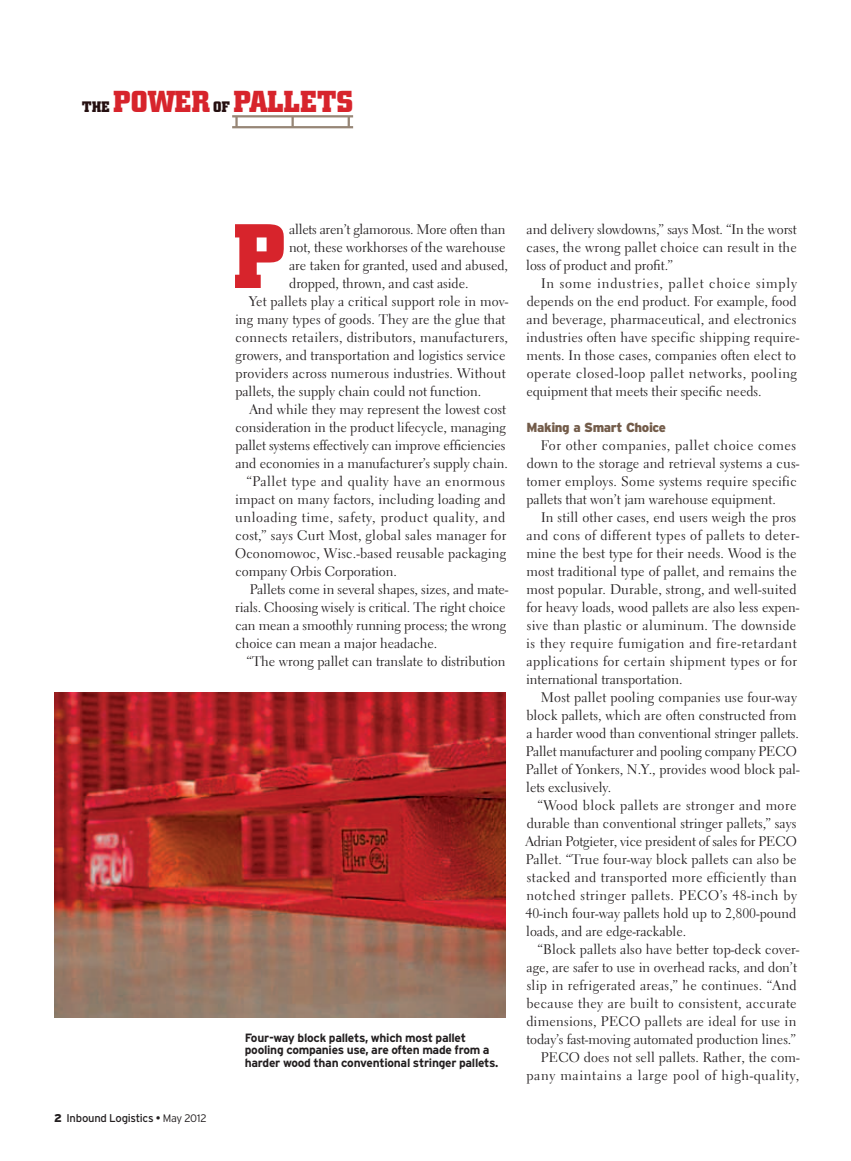
<style>
.page{position:relative;width:851px;height:1161px;background:#fff}
.page>*{position:absolute;margin:0;border:0;box-sizing:border-box;transform-origin:0 0}
.t1{font:700 90.3px "City";color:#d7242c}
.t2{font:700 30px "City";letter-spacing:.01em;color:#d7242c}
.t3{font:13.8px/18px "Electra LT Std";letter-spacing:.005em;color:#231f20}
.t4{font:13.8px "Electra LT Std";letter-spacing:.04em;color:#231f20}
.t5{font:13.8px "Electra LT Std";letter-spacing:-.015em;color:#231f20}
.t6{font:13.8px "Electra LT Std";letter-spacing:.035em;color:#231f20}
.t7{font:900 13.2px "Interstate";letter-spacing:-.03em;color:#735c4a}
.t8{font:700 12px/12.8px "Interstate";letter-spacing:-.025em;color:#231f20}
.t9{font:11.25px "Interstate";letter-spacing:-.025em;color:#231f20}
.s1{font-size:15px;color:#250f10}
.s2{font-weight:900}
.s3{font-weight:300;font-size:10.8px}
</style>
<div class="page">
<svg style="left:291px;top:117px;width:3px;height:9px"></svg>
<svg style="left:235px;top:117px;width:3px;height:9px"></svg>
<svg style="left:347px;top:117px;width:3px;height:9px"></svg>
<hr style="left:232px;top:126px;width:121px;height:2px;background:#978676">
<hr style="left:232px;top:115px;width:121px;height:2px;background:#978676">
<img style="left:54px;top:693px;width:452px;height:325px">
<h2 class="t2" style="left:82px;top:85px;width:272px"><span class="s1">THE</span> POWER <span class="s1">OF</span> PALLETS</h2>
<p class="t9" style="left:54px;top:1112px;width:154px"><span class="s2">2</span> Inbound Logistics • <span class="s3">May 2012</span></p>
<h1 class="t1" style="left:234px;top:206px;width:52px">P</h1>
<p class="t5" style="left:289px;top:221px;width:218px">allets aren’t glamorous. More often than</p>
<p class="t3" style="left:289px;top:238px;width:218px">not, these workhorses of the warehouse</p>
<p class="t3" style="left:289px;top:256px;width:220px">are taken for granted, used and abused,</p>
<p class="t3" style="left:289px;top:274px;width:181px">dropped, thrown, and cast aside.</p>
<p class="t3" style="left:249px;top:292px;width:261px">Yet pallets play a critical support role in mov-</p>
<p class="t3" style="left:235px;top:310px;width:272px">ing many types of goods. They are the glue that</p>
<p class="t3" style="left:235px;top:328px;width:274px">connects retailers, distributors, manufacturers,</p>
<p class="t3" style="left:235px;top:346px;width:271px">growers, and transportation and logistics service</p>
<p class="t3" style="left:235px;top:364px;width:272px">providers across numerous industries. Without</p>
<p class="t3" style="left:235px;top:382px;width:247px">pallets, the supply chain could not function.</p>
<p class="t3" style="left:249px;top:400px;width:258px">And while they may represent the lowest cost</p>
<p class="t3" style="left:235px;top:418px;width:272px">consideration in the product lifecycle, managing</p>
<p class="t3" style="left:235px;top:436px;width:271px">pallet systems effectively can improve efficiencies</p>
<p class="t3" style="left:235px;top:454px;width:274px">and economies in a manufacturer’s supply chain.</p>
<p class="t6" style="left:246px;top:473px;width:260px">“Pallet type and quality have an enormous</p>
<p class="t3" style="left:235px;top:490px;width:272px">impact on many factors, including loading and</p>
<p class="t4" style="left:235px;top:509px;width:272px">unloading time, safety, product quality, and</p>
<p class="t3" style="left:235px;top:526px;width:272px">cost,” says Curt Most, global sales manager for</p>
<p class="t3" style="left:235px;top:544px;width:272px">Oconomowoc, Wisc.-based reusable packaging</p>
<p class="t3" style="left:235px;top:562px;width:163px">company Orbis Corporation.</p>
<p class="t3" style="left:250px;top:580px;width:260px">Pallets come in several shapes, sizes, and mate-</p>
<p class="t3" style="left:235px;top:598px;width:272px">rials. Choosing wisely is critical. The right choice</p>
<p class="t3" style="left:235px;top:616px;width:272px">can mean a smoothly running process; the wrong</p>
<p class="t3" style="left:235px;top:634px;width:203px">choice can mean a major headache.</p>
<p class="t3" style="left:246px;top:652px;width:261px">“The wrong pallet can translate to distribution</p>
<p class="t8" style="left:245px;top:1031px;width:255px">Four-way block pallets, which most pallet pooling companies use, are often made from a harder wood than conventional stringer pallets.</p>
<p class="t3" style="left:526px;top:220px;width:272px;text-align:justify">and delivery slowdowns,” says Most. “In the worst cases, the wrong pallet choice can result in the loss of product and profit.”</p>
<p class="t3" style="left:526px;top:274px;width:275px;text-indent:15px">In some industries, pallet choice simply depends on the end product. For example, food and beverage, pharmaceutical, and electronics industries often have specific shipping require&shy;ments. In those cases, companies often elect to operate closed-loop pallet networks, pooling equipment that meets their specific needs.</p>
<p class="t7" style="left:526px;top:420px;width:141px">Making a Smart Choice</p>
<p class="t3" style="left:526px;top:436px;width:274px;text-indent:15px">For other companies, pallet choice comes down to the storage and retrieval systems a cus&shy;tomer employs. Some systems require specific pallets that won’t jam warehouse equipment.</p>
<p class="t3" style="left:526px;top:508px;width:275px;text-indent:15px">In still other cases, end users weigh the pros and cons of different types of pallets to deter&shy;mine the best type for their needs. Wood is the most traditional type of pallet, and remains the most popular. Durable, strong, and well-suited for heavy loads, wood pallets are also less expen&shy;sive than plastic or aluminum. The downside is they require fumigation and fire-retardant applications for certain shipment types or for international transportation.</p>
<p class="t3" style="left:526px;top:688px;width:275px;text-indent:15px">Most pallet pooling companies use four-way block pallets, which are often constructed from a harder wood than conventional stringer pallets.<br>Pallet manufacturer and pooling company PECO Pallet of Yonkers, N.Y., provides wood block pal&shy;lets exclusively.</p>
<p class="t3" style="left:525px;top:796px;width:273px;text-align:justify;text-indent:12px">“Wood block pallets are stronger and more durable than conventional stringer pallets,” says Adrian Potgieter, vice president of sales for PECO Pallet. “True four-way block pallets can also be stacked and transported more efficiently than notched stringer pallets. PECO’s 48-inch by 40-inch four-way pallets hold up to 2,800-pound loads, and are edge-rackable.</p>
<p class="t3" style="left:526px;top:940px;width:275px;text-align:right">“Block pallets also have better top-deck cover&shy;age, are safer to use in overhead racks, and don’t slip in refrigerated areas,” he continues. “And because they are built to consistent, accurate dimensions, PECO pallets are ideal for use in today’s fast-moving automated production lines.” PECO does not sell pallets. Rather, the com&shy;pany maintains a large pool of high-quality,</p>
</div>
